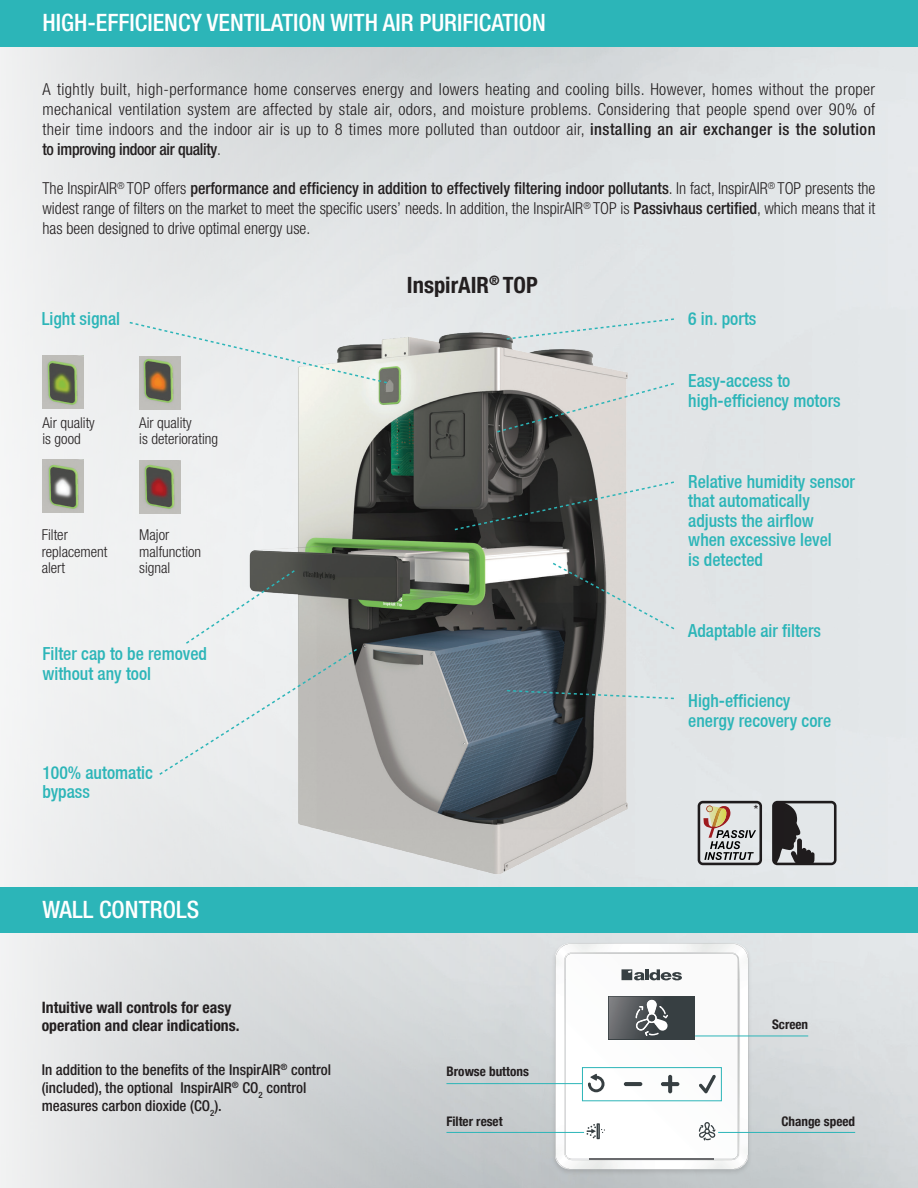
<style>
.page{position:relative;width:918px;height:1188px;background:#fff}
.page>*{position:absolute;margin:0;border:0;box-sizing:border-box;transform-origin:0 0}
.t1{font:500 condensed 24px "Helvetica Neue LT Std";color:#fff}
.t2{font:700 condensed 22.5px "Helvetica Neue LT Std";color:#231f20}
.t3{font:500 condensed 18px/19.5px "Helvetica Neue";color:#2cb5b8}
.Spec_Body{font:300 condensed 16.5px/19.8px "Helvetica Neue LT Std";letter-spacing:.01em;color:#231f20;text-align:justify}
.t4{font:700 condensed 15.75px/18px "Helvetica Neue LT Std";color:#231f20}
.t5{font:500 condensed 15px/18px "Helvetica Neue LT Std";color:#231f20}
.t6{font:300 condensed 15px/16.5px "Helvetica Neue LT Std";color:#231f20}
.Paragraphe_Commun{font:700 condensed 13.2px "Helvetica Neue";color:#231f20}
.t7{font:condensed 12.9px "Helvetica Neue LT Std";color:#231f20}
.s1{font-weight:500}
</style>
<div class="page">
<div style="left:0;top:0;width:918px;height:47px;background:#2cb5b8"></div>
<img style="left:42px;top:356px;width:41px;height:52px">
<img style="left:42px;top:460px;width:41px;height:53px">
<img style="left:139px;top:384px;width:41px;height:25px">
<img style="left:241px;top:310px;width:401px;height:577px">
<img style="left:139px;top:460px;width:41px;height:53px">
<svg style="left:772px;top:801px;width:65px;height:64px;background:#878889"></svg>
<svg style="left:698px;top:801px;width:64px;height:64px;background:#aaa7a8"></svg>
<img style="left:712px;top:808px;width:14px;height:19px">
<svg style="left:128px;top:321px;width:261px;height:63px;background:#daddda"></svg>
<svg style="left:158px;top:569px;width:201px;height:207px"></svg>
<div style="left:551px;top:941px;width:202px;height:235px;background:#231f20;opacity:.15"></div>
<svg style="left:555px;top:943px;width:193px;height:226px"></svg>
<img style="left:609px;top:997px;width:56px;height:42px">
<img style="left:636px;top:1000px;width:22px;height:6px">
<img style="left:636px;top:1006px;width:26px;height:30px">
<hr style="left:446px;top:1132px;width:138px;height:1px;background:#2cb5b8">
<hr style="left:718px;top:1132px;width:137px;height:1px;background:#2cb5b8">
<hr style="left:695px;top:1036px;width:113px;height:1px;background:#2cb5b8">
<hr style="left:446px;top:1083px;width:136px;height:1px;background:#2cb5b8">
<div style="left:582px;top:1067px;width:140px;height:34px;border:1px solid #2cb5b8"></div>
<div style="left:0;top:887px;width:918px;height:46px;background:#2cb5b8"></div>
<svg style="left:505px;top:317px;width:171px;height:24px;background:#dae2e4"></svg>
<svg style="left:495px;top:382px;width:181px;height:52px;background:#aaaba9"></svg>
<svg style="left:551px;top:561px;width:125px;height:70px;background:#939696"></svg>
<svg style="left:506px;top:689px;width:169px;height:11px;background:#849297"></svg>
<svg style="left:453px;top:480px;width:223px;height:51px;background:#6d6f6e"></svg>
<p class="t1" style="left:43px;top:9px;width:505px">HIGH-EFFICIENCY VENTILATION WITH AIR PURIFICATION</p>
<p class="Spec_Body" style="left:43px;top:79px;width:835px">A tightly built, high-performance home conserves energy and lowers heating and cooling bills. However, homes without the proper mechanical ventilation system are affected by stale air, odors, and moisture problems. Considering that people spend over 90% of their time indoors and the indoor air is up to 8 times more polluted than outdoor air, <span class="s1">installing an air exchanger is the solution to improving indoor air quality</span>.</p>
<p class="Spec_Body" style="left:43px;top:178px;width:834px">The InspirAIR<sup>®</sup> TOP offers <span class="s1">performance and efficiency in addition to effectively filtering indoor pollutants</span>. In fact, InspirAIR<sup>®</sup> TOP presents the widest range of filters on the market to meet the specific users’ needs. In addition, the InspirAIR<sup>®</sup> TOP is <span class="s1">Passivhaus certified</span>, which means that it has been designed to drive optimal energy use.</p>
<p class="t3" style="left:42px;top:308px;width:80px">Light signal</p>
<p class="t6" style="left:42px;top:414px;width:54px">Air quality is good</p>
<p class="t6" style="left:139px;top:414px;width:80px">Air quality<br>is deteriorating</p>
<p class="t6" style="left:42px;top:527px;width:67px">Filter replacement alert</p>
<p class="t6" style="left:139px;top:527px;width:63px">Major malfunction signal</p>
<p class="t3" style="left:42px;top:644px;width:166px">Filter cap to be removed without any tool</p>
<p class="t3" style="left:42px;top:763px;width:112px">100% automatic bypass</p>
<p class="t1" style="left:43px;top:895px;width:158px">WALL CONTROLS</p>
<p class="t4" style="left:42px;top:998px;width:199px">Intuitive wall controls for easy operation and clear indications.</p>
<p class="t5" style="left:42px;top:1061px;width:291px">In addition to the benefits of the InspirAIR<sup>®</sup> control (included), the optional InspirAIR<sup>®</sup> CO<sub>2</sub> control measures carbon dioxide (CO<sub>2</sub>).</p>
<p class="t2" style="left:407px;top:271px;width:132px">InspirAIR<sup>®</sup> TOP</p>
<p class="Paragraphe_Commun" style="left:446px;top:1061px;width:84px">Browse buttons</p>
<p class="t3" style="left:688px;top:308px;width:70px">6 in. ports</p>
<p class="t3" style="left:688px;top:371px;width:154px">Easy-access to high-efficiency motors</p>
<p class="t3" style="left:688px;top:472px;width:168px">Relative humidity sensor that automatically adjusts the airflow when excessive level<br>is detected</p>
<p class="t3" style="left:688px;top:621px;width:134px">Adaptable air filters</p>
<p class="t3" style="left:688px;top:691px;width:144px">High-efficiency energy recovery core</p>
<p class="t7" style="left:754px;top:802px;width:6px">*</p>
<p class="Paragraphe_Commun" style="left:772px;top:1014px;width:38px">Screen</p>
<p class="Paragraphe_Commun" style="left:446px;top:1110px;width:58px">Filter reset</p>
<p class="Paragraphe_Commun" style="left:781px;top:1110px;width:75px">Change speed</p>
</div>
